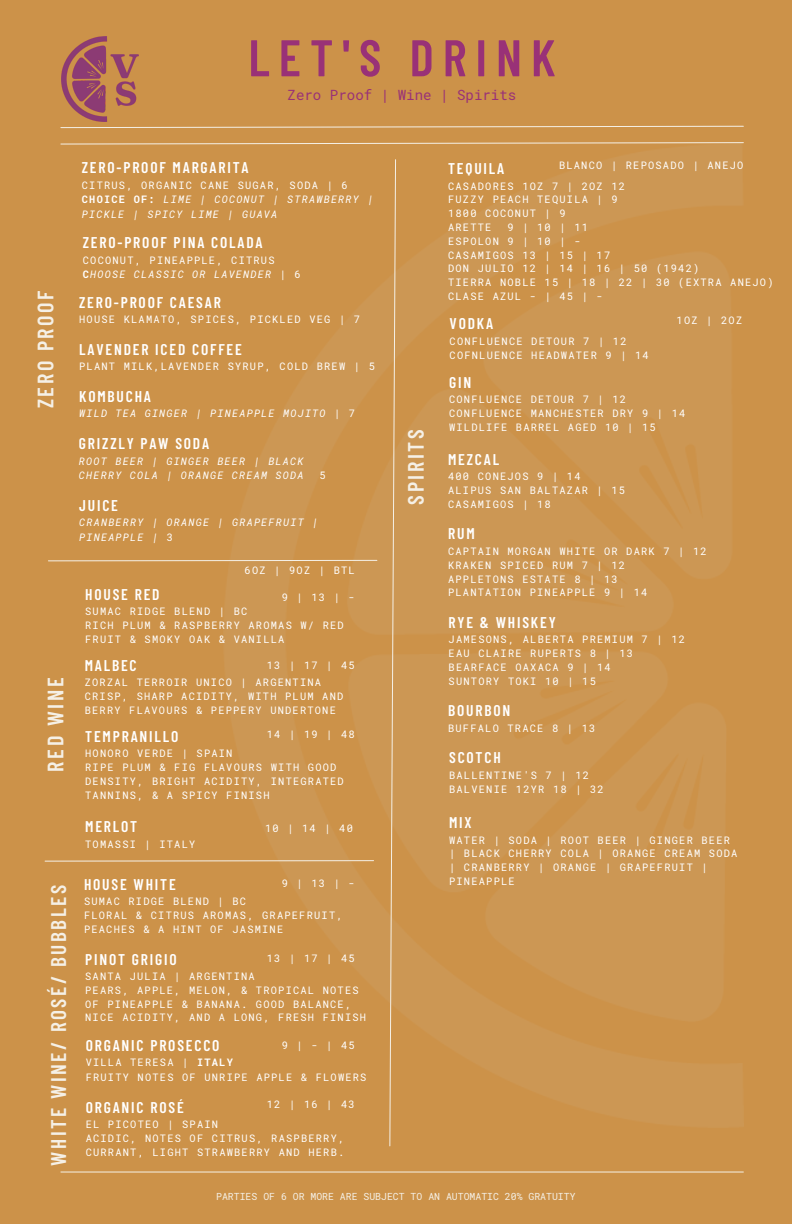
<style>
.page{position:relative;width:792px;height:1224px;background:#cc9249}
.page>*{position:absolute;margin:0;border:0;box-sizing:border-box;transform-origin:0 0}
.t1{font:600 51.5px "Barlow Condensed";letter-spacing:.175em;color:#993177}
.t2{font:600 22.3px "Barlow Condensed";letter-spacing:.115em;color:#f5f0e6}
.t3{font:600 21.3px "Barlow Condensed";letter-spacing:.115em;color:#f5f0e6}
.t4{font:600 15.5px "Barlow Condensed";letter-spacing:.115em;color:#fff}
.t5{font:14.1px "Roboto Mono";color:#993177}
.t6{font:10.4px/13.8px "Roboto Mono";letter-spacing:.115em;color:#fff}
.t7{font:italic 10.4px/14.2px "Roboto Mono";letter-spacing:.12em;color:#fff}
.t8{font:9.8px "Roboto Mono";color:#f5f0e6}
.s1{font-weight:700;font-style:normal}
.s2{font-style:normal}
.s3{font-weight:700}
</style>
<div class="page">
<svg style="left:60px;top:126px;width:684px;height:2px"></svg>
<svg style="left:60px;top:142px;width:684px;height:3px"></svg>
<hr style="left:61px;top:1172px;width:682px;height:1px;background:#f5f0e6">
<img style="left:224px;top:143px;width:520px;height:983px">
<svg style="left:389px;top:159px;width:7px;height:988px"></svg>
<svg style="left:44px;top:860px;width:330px;height:2px"></svg>
<svg style="left:48px;top:560px;width:330px;height:2px"></svg>
<img style="left:62px;top:36px;width:76px;height:86px">
<p class="t1" style="left:248px;top:25px;width:309px">LET'S DRINK</p>
<p class="t5" style="left:288px;top:85px;width:230px">Zero Proof | Wine | Spirits</p>
<p class="t2" style="left:31px;top:408px;width:119px;rotate:-90deg">ZERO PROOF</p>
<p class="t2" style="left:41px;top:772px;width:95px;rotate:-90deg">RED WINE</p>
<p class="t3" style="left:45px;top:1166px;width:282px;rotate:-90deg">WHITE WINE/ ROSÉ/ BUBBLES</p>
<p class="t4" style="left:82px;top:158px;width:168px">ZERO-PROOF MARGARITA</p>
<p class="t6" style="left:82px;top:178px;width:267px">CITRUS, ORGANIC CANE SUGAR, SODA | 6</p>
<p class="t7" style="left:82px;top:192px;width:293px"><span class="s1">CHOICE OF:</span> LIME | COCONUT | STRAWBERRY |<br>PICKLE | SPICY LIME | GUAVA</p>
<p class="t4" style="left:83px;top:233px;width:181px">ZERO-PROOF PINA COLADA</p>
<p class="t6" style="left:83px;top:253px;width:193px">COCONUT, PINEAPPLE, CITRUS</p>
<p class="t7" style="left:83px;top:267px;width:220px"><span class="s1">C</span>HOOSE CLASSIC OR LAVENDER <span class="s2">| 6</span></p>
<p class="t4" style="left:79px;top:292px;width:143px">ZERO-PROOF CAESAR</p>
<p class="t6" style="left:79px;top:312px;width:282px">HOUSE KLAMATO, SPICES, PICKLED VEG | 7</p>
<p class="t4" style="left:79px;top:339px;width:164px">LAVENDER ICED COFFEE</p>
<p class="t6" style="left:79px;top:359px;width:297px">PLANT MILK,LAVENDER SYRUP, COLD BREW | 5</p>
<p class="t4" style="left:79px;top:386px;width:73px">KOMBUCHA</p>
<p class="t7" style="left:79px;top:406px;width:278px">WILD TEA GINGER | PINEAPPLE MOJITO <span class="s2">| 7</span></p>
<p class="t4" style="left:79px;top:434px;width:132px">GRIZZLY PAW SODA</p>
<p class="t7" style="left:79px;top:454px;width:226px">ROOT BEER | GINGER BEER | BLACK<br>CHERRY COLA | ORANGE CREAM SODA</p>
<p class="t6" style="left:320px;top:468px;width:8px">5</p>
<p class="t4" style="left:79px;top:495px;width:40px">JUICE</p>
<p class="t7" style="left:79px;top:515px;width:241px">CRANBERRY | ORANGE | GRAPEFRUIT |<br>PINEAPPLE | <span class="s2">3</span></p>
<p class="t6" style="left:245px;top:564px;width:112px">6OZ | 9OZ | BTL</p>
<p class="t4" style="left:85px;top:584px;width:76px">HOUSE RED</p>
<p class="t6" style="left:85px;top:604px;width:164px">SUMAC RIDGE BLEND | BC</p>
<p class="t6" style="left:85px;top:618px;width:260px">RICH PLUM &amp; RASPBERRY AROMAS W/ RED<br>FRUIT &amp; SMOKY OAK &amp; VANILLA</p>
<p class="t6" style="left:282px;top:590px;width:75px">9|13|-</p>
<p class="t4" style="left:85px;top:655px;width:53px">MALBEC</p>
<p class="t6" style="left:85px;top:675px;width:238px">ZORZAL TERROIR UNICO | ARGENTINA</p>
<p class="t6" style="left:85px;top:689px;width:260px">CRISP, SHARP ACIDITY, WITH PLUM AND<br>BERRY FLAVOURS &amp; PEPPERY UNDERTONE</p>
<p class="t6" style="left:267px;top:658px;width:89px">13|17|45</p>
<p class="t6" style="left:267px;top:727px;width:89px">14|19|48</p>
<p class="t4" style="left:85px;top:726px;width:95px">TEMPRANILLO</p>
<p class="t6" style="left:85px;top:746px;width:149px">HONORO VERDE | SPAIN</p>
<p class="t6" style="left:85px;top:760px;width:260px">RIPE PLUM &amp; FIG FLAVOURS WITH GOOD<br>DENSITY, BRIGHT ACIDITY, INTEGRATED<br>TANNINS, &amp; A SPICY FINISH</p>
<p class="t4" style="left:85px;top:817px;width:54px">MERLOT</p>
<p class="t6" style="left:85px;top:837px;width:112px">TOMASSI | ITALY</p>
<p class="t6" style="left:265px;top:821px;width:89px">10|14|40</p>
<p class="t4" style="left:84px;top:874px;width:93px">HOUSE WHITE</p>
<p class="t6" style="left:84px;top:894px;width:164px">SUMAC RIDGE BLEND | BC</p>
<p class="t6" style="left:84px;top:908px;width:260px">FLORAL &amp; CITRUS AROMAS, GRAPEFRUIT,<br>PEACHES &amp; A HINT OF JASMINE</p>
<p class="t4" style="left:85px;top:949px;width:93px">PINOT GRIGIO</p>
<p class="t6" style="left:85px;top:969px;width:171px">SANTA JULIA | ARGENTINA</p>
<p class="t6" style="left:85px;top:983px;width:282px">PEARS, APPLE, MELON, &amp; TROPICAL NOTES<br>OF PINEAPPLE &amp; BANANA. GOOD BALANCE,<br>NICE ACIDITY, AND A LONG, FRESH FINISH</p>
<p class="t6" style="left:282px;top:876px;width:75px">9|13|-</p>
<p class="t6" style="left:267px;top:952px;width:89px">13|17|45</p>
<p class="t4" style="left:86px;top:1035px;width:135px">ORGANIC PROSECCO</p>
<p class="t6" style="left:86px;top:1055px;width:149px">VILLA TERESA | <span class="s3">ITALY</span></p>
<p class="t6" style="left:86px;top:1070px;width:282px">FRUITY NOTES OF UNRIPE APPLE &amp; FLOWERS</p>
<p class="t4" style="left:86px;top:1097px;width:100px">ORGANIC ROSÉ</p>
<p class="t6" style="left:86px;top:1117px;width:134px">EL PICOTEO | SPAIN</p>
<p class="t6" style="left:86px;top:1131px;width:260px">ACIDIC, NOTES OF CITRUS, RASPBERRY,<br>CURRANT, LIGHT STRAWBERRY AND HERB.</p>
<p class="t6" style="left:282px;top:1038px;width:75px">9|-|45</p>
<p class="t6" style="left:267px;top:1097px;width:89px">12|16|43</p>
<p class="t2" style="left:401px;top:505px;width:77px;rotate:-90deg">SPIRITS</p>
<p class="t6" style="left:559px;top:158px;width:186px">BLANCO | REPOSADO | ANEJO</p>
<p class="t4" style="left:448px;top:159px;width:58px">TEQUILA</p>
<p class="t6" style="left:448px;top:179px;width:178px">CASADORES 1OZ 7 | 2OZ 12</p>
<p class="t6" style="left:448px;top:192px;width:171px">FUZZY PEACH TEQUILA | 9</p>
<p class="t6" style="left:448px;top:206px;width:119px">1800 COCONUT | 9</p>
<p class="t6" style="left:448px;top:220px;width:45px">ARETTE</p>
<p class="t6" style="left:508px;top:220px;width:82px">9|10|11</p>
<p class="t6" style="left:448px;top:234px;width:134px">ESPOLON 9 | 10 | -</p>
<p class="t6" style="left:448px;top:248px;width:164px">CASAMIGOS 13 | 15 | 17</p>
<p class="t6" style="left:448px;top:261px;width:253px">DON JULIO 12 | 14 | 16 | 50 (1942)</p>
<p class="t6" style="left:448px;top:275px;width:327px">TIERRA NOBLE 15 | 18 | 22 | 30 (EXTRA ANEJO)</p>
<p class="t6" style="left:448px;top:289px;width:156px">CLASE AZUL - | 45 | -</p>
<p class="t6" style="left:677px;top:313px;width:67px">1OZ | 2OZ</p>
<p class="t4" style="left:450px;top:314px;width:45px">VODKA</p>
<p class="t6" style="left:450px;top:334px;width:178px">CONFLUENCE DETOUR 7 | 12</p>
<p class="t6" style="left:450px;top:348px;width:201px">COFNLUENCE HEADWATER 9 | 14</p>
<p class="t4" style="left:449px;top:372px;width:24px">GIN</p>
<p class="t6" style="left:449px;top:392px;width:178px">CONFLUENCE DETOUR 7 | 12</p>
<p class="t6" style="left:449px;top:406px;width:238px">CONFLUENCE MANCHESTER DRY 9 | 14</p>
<p class="t6" style="left:449px;top:420px;width:208px">WILDLIFE BARREL AGED 10 | 15</p>
<p class="t4" style="left:448px;top:449px;width:53px">MEZCAL</p>
<p class="t6" style="left:448px;top:469px;width:134px">400 CONEJOS 9 | 14</p>
<p class="t6" style="left:448px;top:483px;width:178px">ALIPUS SAN BALTAZAR | 15</p>
<p class="t6" style="left:448px;top:497px;width:104px">CASAMIGOS | 18</p>
<p class="t4" style="left:448px;top:524px;width:28px">RUM</p>
<p class="t6" style="left:448px;top:544px;width:260px">CAPTAIN MORGAN WHITE OR DARK 7 | 12</p>
<p class="t6" style="left:448px;top:558px;width:178px">KRAKEN SPICED RUM 7 | 12</p>
<p class="t6" style="left:448px;top:572px;width:171px">APPLETONS ESTATE 8 | 13</p>
<p class="t6" style="left:448px;top:585px;width:201px">PLANTATION PINEAPPLE 9 | 14</p>
<p class="t4" style="left:449px;top:612px;width:109px">RYE &amp; WHISKEY</p>
<p class="t6" style="left:449px;top:632px;width:238px">JAMESONS, ALBERTA PREMIUM 7 | 12</p>
<p class="t6" style="left:449px;top:646px;width:186px">EAU CLAIRE RUPERTS 8 | 13</p>
<p class="t6" style="left:449px;top:660px;width:164px">BEARFACE OAXACA 9 | 14</p>
<p class="t6" style="left:449px;top:674px;width:149px">SUNTORY TOKI 10 | 15</p>
<p class="t4" style="left:448px;top:701px;width:64px">BOURBON</p>
<p class="t6" style="left:448px;top:721px;width:149px">BUFFALO TRACE 8 | 13</p>
<p class="t4" style="left:449px;top:748px;width:53px">SCOTCH</p>
<p class="t6" style="left:449px;top:768px;width:141px">BALLENTINE'S 7 | 12</p>
<p class="t6" style="left:449px;top:782px;width:156px">BALVENIE 12YR 18 | 32</p>
<p class="t4" style="left:449px;top:813px;width:24px">MIX</p>
<p class="t6" style="left:449px;top:833px;width:290px">WATER | SODA | ROOT BEER | GINGER BEER | BLACK CHERRY COLA | ORANGE CREAM SODA | CRANBERRY | ORANGE | GRAPEFRUIT |<br>PINEAPPLE</p>
<p class="t8" style="left:216px;top:1190px;width:361px">PARTIES OF 6 OR MORE ARE SUBJECT TO AN AUTOMATIC 20% GRATUITY</p>
</div>
